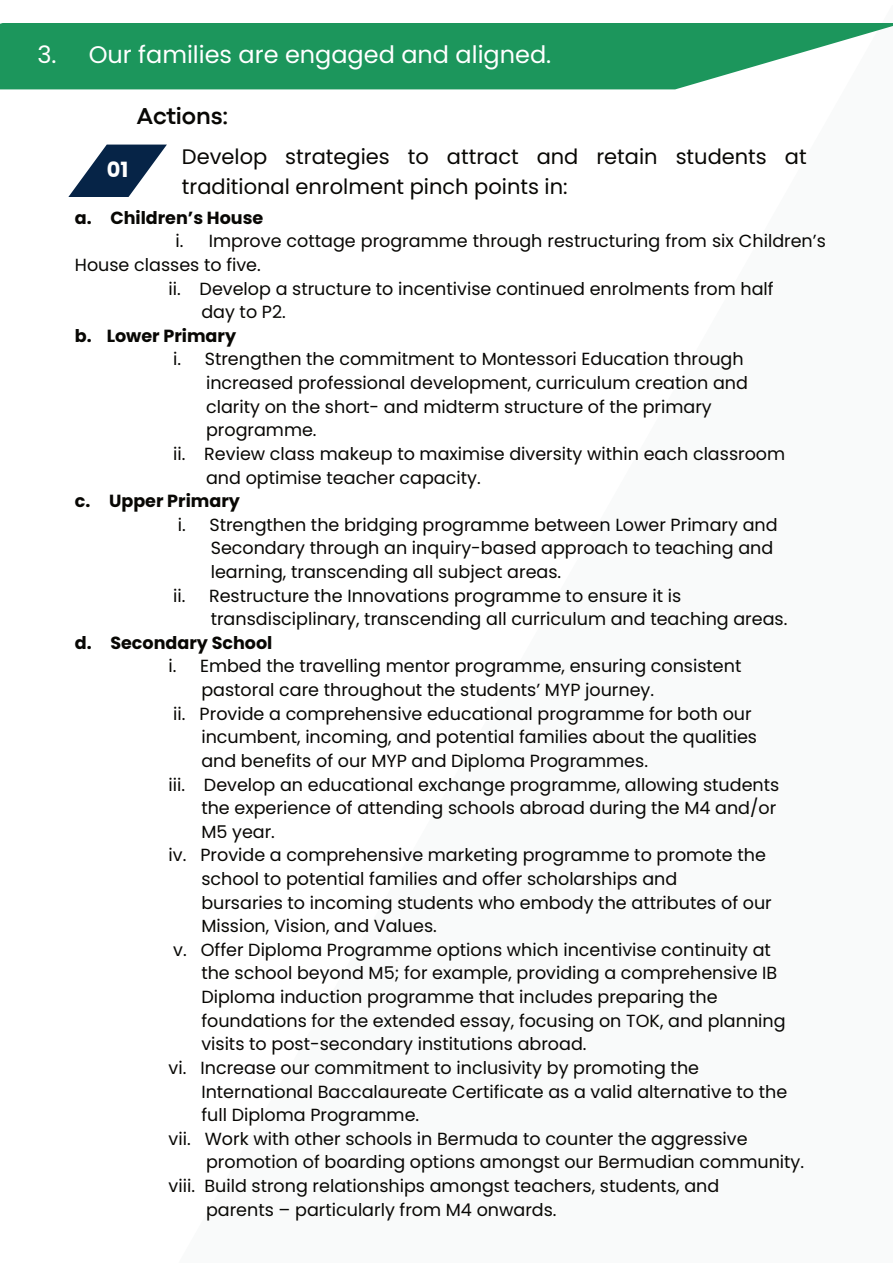
<style>
.page{position:relative;width:893px;height:1264px;background:#fff}
.page>*{position:absolute;margin:0;border:0;box-sizing:border-box;transform-origin:0 0}
.t1{font:24px "Poppins";color:#fff}
.t2{font:700 24px "Codec Pro";letter-spacing:-.01em;color:#080704}
.t3{font:21px/29.2px "Poppins";color:#080704}
.t4{font:700 21px "Poppins";color:#fff}
.t5{font:17.55px "Poppins";color:#080704}
.t6{font:700 17.55px "Poppins";color:#080704}
</style>
<div class="page">
<div style="left:167px;top:5px;width:725px;height:1257px;background:#f9fafa"></div>
<svg style="left:0;top:23px;width:892px;height:66px;fill:#1c965c"></svg>
<svg style="left:68px;top:144px;width:99px;height:53px"></svg>
<h1 class="t1" style="left:37px;top:41px;width:515px">3. Our families are engaged and aligned.</h1>
<h1 class="t2" style="left:137px;top:101px;width:93px">Actions:</h1>
<p class="t3" style="left:182px;top:143px;width:626px">Develop strategies to attract and retain students at traditional enrolment pinch points in:</p>
<p class="t4" style="left:107px;top:158px;width:23px">01</p>
<p class="t6" style="left:75px;top:207px;width:190px">a. Children’s House</p>
<p class="t5" style="left:176px;top:231px;width:651px">i. Improve cottage programme through restructuring from six Children’s</p>
<p class="t5" style="left:75px;top:255px;width:187px">House classes to five.</p>
<p class="t5" style="left:168px;top:278px;width:606px">ii. Develop a structure to incentivise continued enrolments from half</p>
<p class="t5" style="left:201px;top:302px;width:86px">day to P2.</p>
<p class="t6" style="left:75px;top:325px;width:163px">b. Lower Primary</p>
<p class="t5" style="left:173px;top:349px;width:572px">i. Strengthen the commitment to Montessori Education through</p>
<p class="t5" style="left:206px;top:373px;width:543px">increased professional development, curriculum creation and</p>
<p class="t5" style="left:206px;top:396px;width:507px">clarity on the short- and midterm structure of the primary</p>
<p class="t5" style="left:206px;top:420px;width:112px">programme.</p>
<p class="t5" style="left:173px;top:443px;width:613px">ii. Review class makeup to maximise diversity within each classroom</p>
<p class="t5" style="left:206px;top:467px;width:276px">and optimise teacher capacity.</p>
<p class="t6" style="left:75px;top:491px;width:166px">c. Upper Primary</p>
<p class="t5" style="left:178px;top:514px;width:601px">i. Strengthen the bridging programme between Lower Primary and</p>
<p class="t5" style="left:211px;top:538px;width:564px">Secondary through an inquiry-based approach to teaching and</p>
<p class="t5" style="left:211px;top:561px;width:352px">learning, transcending all subject areas.</p>
<p class="t5" style="left:173px;top:585px;width:509px">ii. Restructure the Innovations programme to ensure it is</p>
<p class="t5" style="left:211px;top:609px;width:578px">transdisciplinary, transcending all curriculum and teaching areas.</p>
<p class="t6" style="left:75px;top:632px;width:199px">d. Secondary School</p>
<p class="t5" style="left:168px;top:656px;width:574px">i. Embed the travelling mentor programme, ensuring consistent</p>
<p class="t5" style="left:201px;top:679px;width:454px">pastoral care throughout the students’ MYP journey.</p>
<p class="t5" style="left:173px;top:703px;width:580px">ii. Provide a comprehensive educational programme for both our</p>
<p class="t5" style="left:201px;top:727px;width:557px">incumbent, incoming, and potential families about the qualities</p>
<p class="t5" style="left:201px;top:750px;width:448px">and benefits of our MYP and Diploma Programmes.</p>
<p class="t5" style="left:168px;top:774px;width:612px">iii. Develop an educational exchange programme, allowing students</p>
<p class="t5" style="left:201px;top:797px;width:576px">the experience of attending schools abroad during the M4 and/or</p>
<p class="t5" style="left:201px;top:821px;width:75px">M5 year.</p>
<p class="t5" style="left:168px;top:845px;width:598px">iv. Provide a comprehensive marketing programme to promote the</p>
<p class="t5" style="left:201px;top:868px;width:477px">school to potential families and offer scholarships and</p>
<p class="t5" style="left:201px;top:892px;width:572px">bursaries to incoming students who embody the attributes of our</p>
<p class="t5" style="left:201px;top:915px;width:237px">Mission, Vision, and Values.</p>
<p class="t5" style="left:173px;top:939px;width:599px">v. Offer Diploma Programme options which incentivise continuity at</p>
<p class="t5" style="left:201px;top:963px;width:577px">the school beyond M5; for example, providing a comprehensive IB</p>
<p class="t5" style="left:201px;top:986px;width:517px">Diploma induction programme that includes preparing the</p>
<p class="t5" style="left:201px;top:1010px;width:585px">foundations for the extended essay, focusing on TOK, and planning</p>
<p class="t5" style="left:201px;top:1034px;width:386px">visits to post-secondary institutions abroad.</p>
<p class="t5" style="left:168px;top:1057px;width:532px">vi. Increase our commitment to inclusivity by promoting the</p>
<p class="t5" style="left:201px;top:1081px;width:587px">International Baccalaureate Certificate as a valid alternative to the</p>
<p class="t5" style="left:201px;top:1104px;width:219px">full Diploma Programme.</p>
<p class="t5" style="left:168px;top:1128px;width:580px">vii. Work with other schools in Bermuda to counter the aggressive</p>
<p class="t5" style="left:206px;top:1152px;width:599px">promotion of boarding options amongst our Bermudian community.</p>
<p class="t5" style="left:168px;top:1175px;width:552px">viii. Build strong relationships amongst teachers, students, and</p>
<p class="t5" style="left:206px;top:1199px;width:352px">parents – particularly from M4 onwards.</p>
</div>
